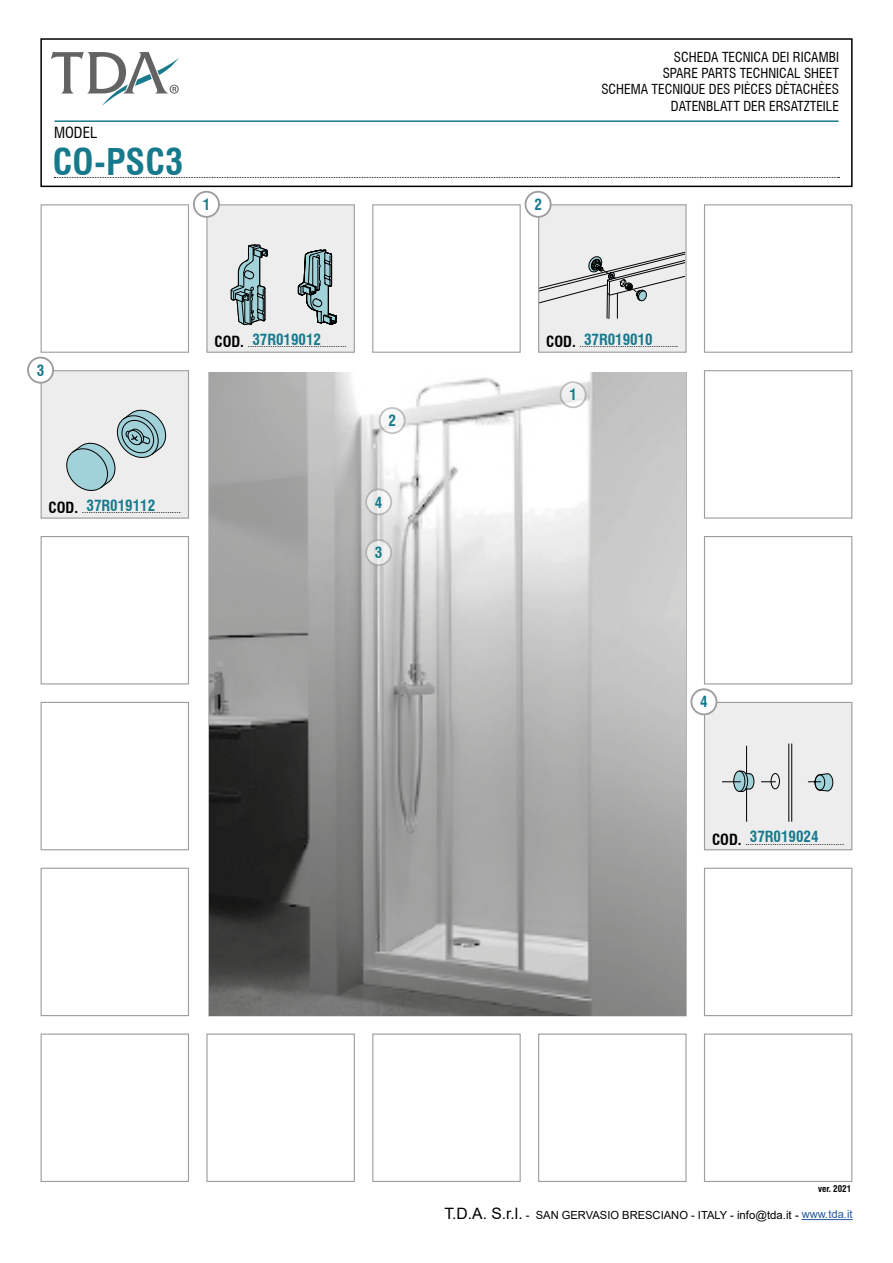
<style>
.page{position:relative;width:893px;height:1263px;background:#fff}
.page>*{position:absolute;margin:0;border:0;box-sizing:border-box;transform-origin:0 0}
.t1{font:700 condensed 36px "Swiss 721 BT";color:#177a8c}
.t2{font:700 condensed 15px "Swiss 721 BT";color:#177a8c}
.t3{font:condensed 15px "Swiss 721 BT";color:#000}
.t4{font:condensed 13.5px/16.2px "Swiss 721 BT";color:#000;text-align:right}
.t5{font:11.1px "Arial";color:#000}
.t6{font:condensed 9px "Swiss 721 BT";color:#000}
.t7{font:700 condensed 9px "Swiss 721 BT";color:#000}
.s1{font-weight:700;font-size:15px}
.s2{font-size:15.6px}
.s3{font-size:11.4px}
.s4{color:#275b9b}
</style>
<div class="page">
<div style="left:40px;top:370px;width:149px;height:149px;background:#ededed"></div>
<div style="left:206px;top:204px;width:149px;height:149px;background:#ededed"></div>
<div style="left:538px;top:204px;width:149px;height:149px;background:#ededed"></div>
<div style="left:704px;top:702px;width:149px;height:148px;background:#ededed"></div>
<svg style="left:66px;top:410px;width:100px;height:81px"></svg>
<svg style="left:722px;top:743px;width:111px;height:79px"></svg>
<svg style="left:231px;top:244px;width:37px;height:81px"></svg>
<svg style="left:298px;top:249px;width:39px;height:76px"></svg>
<svg style="left:540px;top:252px;width:144px;height:67px"></svg>
<div style="left:40px;top:38px;width:813px;height:149px;border:2px solid #000"></div>
<svg style="left:51px;top:52px;width:128px;height:54px"></svg>
<hr style="left:54px;top:120px;width:784px;height:2px;background:#177a8c">
<div style="left:41px;top:204px;width:148px;height:149px;border:1px solid #9d9d9d"></div>
<div style="left:41px;top:370px;width:148px;height:149px;border:1px solid #9d9d9d"></div>
<div style="left:206px;top:204px;width:149px;height:149px;border:1px solid #9d9d9d"></div>
<div style="left:372px;top:204px;width:149px;height:149px;border:1px solid #9d9d9d"></div>
<div style="left:538px;top:204px;width:149px;height:149px;border:1px solid #9d9d9d"></div>
<div style="left:704px;top:1033px;width:148px;height:149px;border:1px solid #9d9d9d"></div>
<div style="left:372px;top:1033px;width:149px;height:149px;border:1px solid #9d9d9d"></div>
<div style="left:206px;top:1033px;width:149px;height:149px;border:1px solid #9d9d9d"></div>
<div style="left:41px;top:1033px;width:148px;height:149px;border:1px solid #9d9d9d"></div>
<div style="left:538px;top:1033px;width:149px;height:149px;border:1px solid #9d9d9d"></div>
<div style="left:41px;top:536px;width:148px;height:148px;border:1px solid #9d9d9d"></div>
<div style="left:41px;top:702px;width:148px;height:148px;border:1px solid #9d9d9d"></div>
<div style="left:41px;top:868px;width:148px;height:148px;border:1px solid #9d9d9d"></div>
<div style="left:704px;top:370px;width:148px;height:149px;border:1px solid #9d9d9d"></div>
<div style="left:704px;top:536px;width:148px;height:148px;border:1px solid #9d9d9d"></div>
<div style="left:704px;top:702px;width:148px;height:148px;border:1px solid #9d9d9d"></div>
<div style="left:704px;top:868px;width:148px;height:148px;border:1px solid #9d9d9d"></div>
<div style="left:704px;top:204px;width:148px;height:149px;border:1px solid #9d9d9d"></div>
<svg style="left:54px;top:177px;width:785px;height:1px"></svg>
<hr style="left:802px;top:1219px;width:51px;height:1px;background:#275b9b">
<img style="left:209px;top:373px;width:476px;height:642px">
<div style="left:28px;top:358px;width:25px;height:25px;background:#fff;border-radius:50%"></div>
<div style="left:27px;top:357px;width:27px;height:27px;border:2px solid #9d9d9d;border-radius:50%"></div>
<div style="left:691px;top:689px;width:25px;height:25px;background:#fff;border-radius:50%"></div>
<div style="left:690px;top:688px;width:27px;height:27px;border:2px solid #9d9d9d;border-radius:50%"></div>
<div style="left:194px;top:192px;width:25px;height:25px;background:#fff;border-radius:50%"></div>
<div style="left:193px;top:191px;width:27px;height:27px;border:2px solid #9d9d9d;border-radius:50%"></div>
<div style="left:525px;top:192px;width:26px;height:25px;background:#fff;border-radius:50%"></div>
<div style="left:525px;top:191px;width:27px;height:27px;border:2px solid #9d9d9d;border-radius:50%"></div>
<svg style="left:380px;top:408px;width:25px;height:25px"></svg>
<div style="left:379px;top:407px;width:27px;height:27px;border:2px solid #9d9d9d;border-radius:50%"></div>
<svg style="left:560px;top:382px;width:26px;height:25px"></svg>
<div style="left:560px;top:381px;width:27px;height:27px;border:2px solid #9d9d9d;border-radius:50%"></div>
<svg style="left:366px;top:540px;width:25px;height:25px"></svg>
<div style="left:365px;top:539px;width:27px;height:27px;border:2px solid #9d9d9d;border-radius:50%"></div>
<svg style="left:366px;top:489px;width:25px;height:25px"></svg>
<div style="left:365px;top:488px;width:27px;height:27px;border:2px solid #9d9d9d;border-radius:50%"></div>
<h2 class="t3" style="left:54px;top:124px;width:45px">MODEL</h2>
<h1 class="t1" style="left:53px;top:141px;width:132px">CO-PSC3</h1>
<h2 class="t2" style="left:203px;top:195px;width:9px">1</h2>
<h2 class="t2" style="left:534px;top:195px;width:9px">2</h2>
<h3 class="t4" style="left:601px;top:49px;width:239px">SCHEDA TECNICA DEI RICAMBI<br>SPARE PARTS TECHNICAL SHEET<br>SCHEMA TECNIQUE DES PIÈCES DÈTACHÈES<br>DATENBLATT DER ERSATZTEILE</h3>
<h2 class="t2" style="left:37px;top:362px;width:9px">3</h2>
<h2 class="t2" style="left:87px;top:496px;width:70px">37R019112</h2>
<p class="t6" style="left:49px;top:505px;width:134px"><span class="s1">COD.</span> ............................................</p>
<h2 class="t2" style="left:252px;top:330px;width:70px">37R019012</h2>
<h2 class="t2" style="left:584px;top:330px;width:70px">37R019010</h2>
<p class="t6" style="left:214px;top:339px;width:134px"><span class="s1">COD.</span> ............................................</p>
<p class="t6" style="left:546px;top:339px;width:134px"><span class="s1">COD.</span> ............................................</p>
<h2 class="t2" style="left:388px;top:412px;width:9px">2</h2>
<h2 class="t2" style="left:375px;top:493px;width:9px">4</h2>
<h2 class="t2" style="left:375px;top:544px;width:9px">3</h2>
<h2 class="t2" style="left:569px;top:386px;width:9px">1</h2>
<h2 class="t2" style="left:700px;top:693px;width:9px">4</h2>
<h2 class="t2" style="left:750px;top:828px;width:70px">37R019024</h2>
<p class="t6" style="left:712px;top:836px;width:134px"><span class="s1">COD.</span> ............................................</p>
<p class="t7" style="left:818px;top:1183px;width:34px">ver. 2021</p>
<p class="t5" style="left:444px;top:1207px;width:410px"><span class="s2">T.D.A. S.r.l.</span> - SAN GERVASIO BRESCIANO - ITALY - <span class="s3">info@tda.it -</span> <span class="s4">www.tda.it</span></p>
</div>
